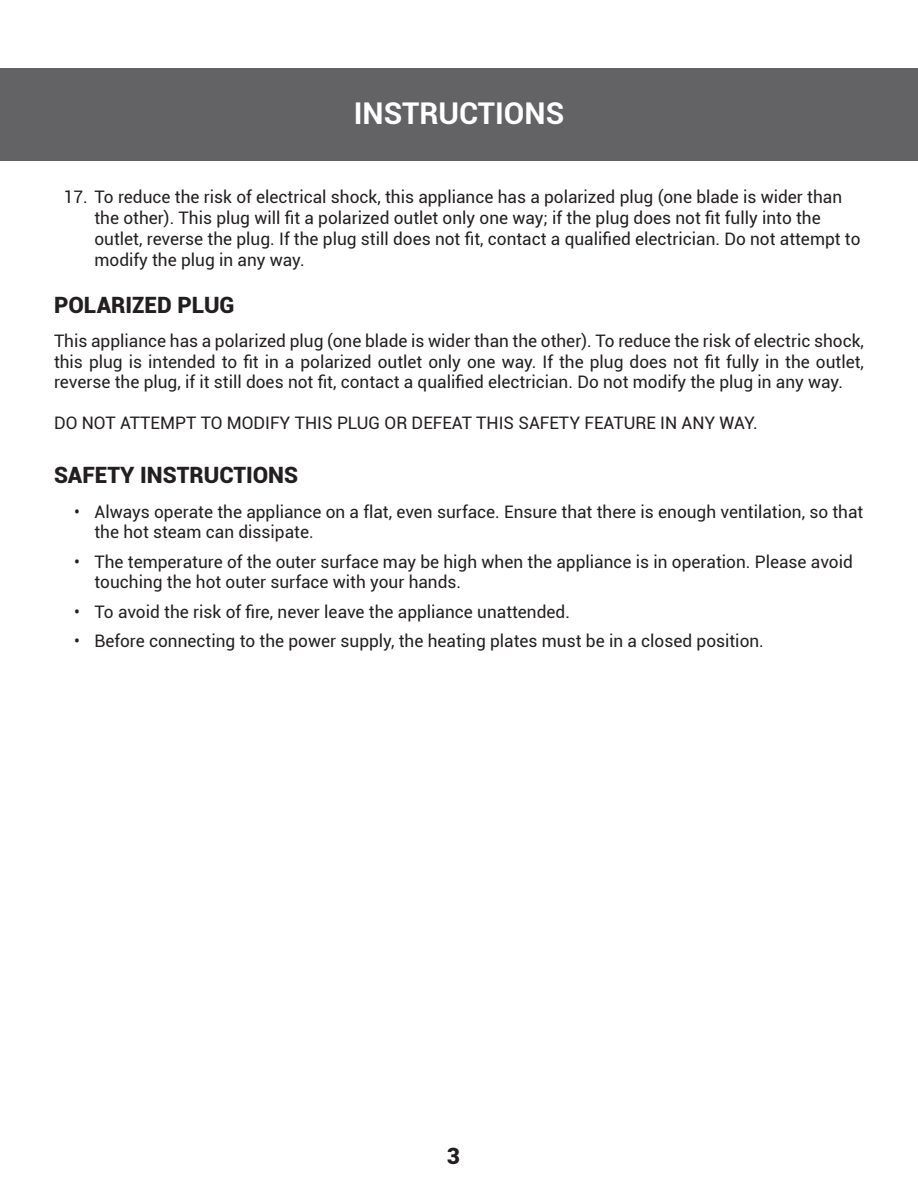
<style>
.page{position:relative;width:918px;height:1188px;background:#fff}
.page>*{position:absolute;margin:0;border:0;box-sizing:border-box;transform-origin:0 0}
.Title_2{font:700 30px "Roboto";color:#fff}
.Subtile_1{font:900 22.5px "Roboto";color:#231f20}
.Text_-_Left_Justify{font:17.25px/20.7px "Roboto";color:#231f20}
</style>
<div class="page">
<div style="left:0;top:68px;width:918px;height:93px;background:#636366"></div>
<p class="Title_2" style="left:354px;top:93px;width:212px">INSTRUCTIONS</p>
<p class="Text_-_Left_Justify" style="left:94px;top:186px;width:768px;text-indent:-31px">17. To reduce the risk of electrical shock, this appliance has a polarized plug (one blade is wider than the other). This plug will fit a polarized outlet only one way; if the plug does not fit fully into the outlet, reverse the plug. If the plug still does not fit, contact a qualified electrician. Do not attempt to modify the plug in any way.</p>
<p class="Subtile_1" style="left:54px;top:289px;width:182px">POLARIZED PLUG</p>
<p class="Text_-_Left_Justify" style="left:54px;top:330px;width:811px;text-align:justify">This appliance has a polarized plug (one blade is wider than the other). To reduce the risk of electric shock, this plug is intended to fit in a polarized outlet only one way. If the plug does not fit fully in the outlet, reverse the plug, if it still does not fit, contact a qualified electrician. Do not modify the plug in any way.</p>
<p class="Text_-_Left_Justify" style="left:54px;top:412px;width:705px">DO NOT ATTEMPT TO MODIFY THIS PLUG OR DEFEAT THIS SAFETY FEATURE IN ANY WAY.</p>
<p class="Subtile_1" style="left:54px;top:459px;width:246px">SAFETY INSTRUCTIONS</p>
<p class="Text_-_Left_Justify" style="left:94px;top:500px;width:770px;text-indent:-20px">• Always operate the appliance on a flat, even surface. Ensure that there is enough ventilation, so that the hot steam can dissipate.</p>
<p class="Text_-_Left_Justify" style="left:94px;top:551px;width:760px;text-indent:-20px">• The temperature of the outer surface may be high when the appliance is in operation. Please avoid touching the hot outer surface with your hands.</p>
<p class="Text_-_Left_Justify" style="left:74px;top:601px;width:497px">• To avoid the risk of fire, never leave the appliance unattended.</p>
<p class="Text_-_Left_Justify" style="left:74px;top:630px;width:691px">• Before connecting to the power supply, the heating plates must be in a closed position.</p>
<h2 class="Subtile_1" style="left:447px;top:1140px;width:15px">3</h2>
</div>
